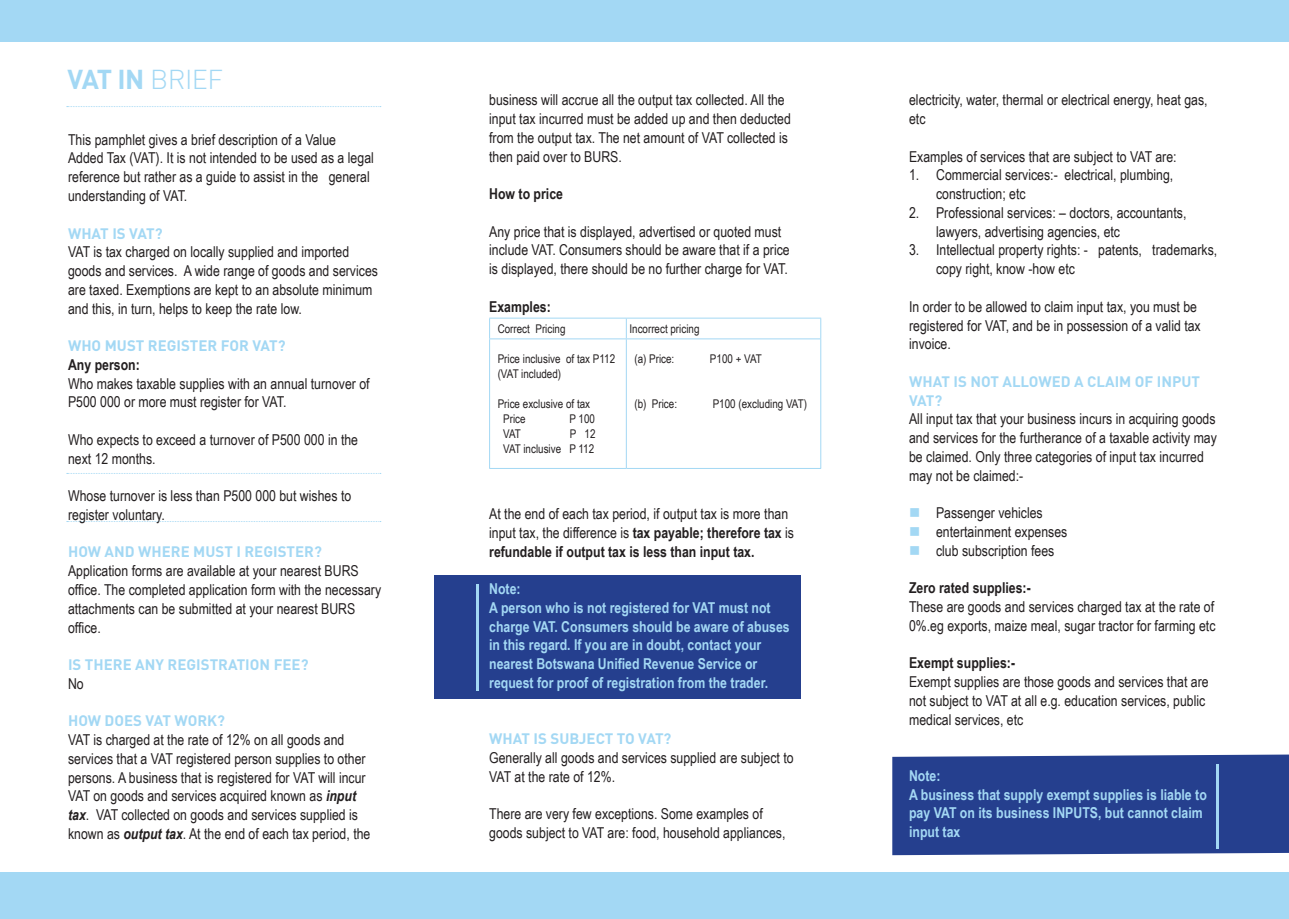
<style>
.page{position:relative;width:1289px;height:919px;background:#fff}
.page>*{position:absolute;margin:0;border:0;box-sizing:border-box;transform-origin:0 0}
.HEADLINE_THIN{font:700 27px "DIN";color:#a3d8f4}
.body_copy{font:15px/18.8px "Arial Narrow";color:#231f20}
.body_copy-2{font:700 15px/18.8px "Arial Narrow";color:#a3d8f4}
.SUB_HEAD{font:700 15px/18.8px "DIN";color:#a3d8f4}
.BOLD_BODY{font:700 15px "Arial Narrow";color:#231f20}
.body_copy-3{font:700 15px "Arial Narrow";color:#231f20}
.body_copy-4{font:12px "Arial Narrow";color:#231f20}
.s1{font-weight:300}
.s2{font-weight:700;font-style:italic}
.s3{font-weight:700}
</style>
<div class="page">
<div style="left:0;top:0;width:1288px;height:42px;background:#a3d8f4"></div>
<div style="left:0;top:872px;width:1288px;height:46px;background:#a3d8f4"></div>
<div style="left:435px;top:575px;width:366px;height:123px;background:#253f8e"></div>
<hr style="left:476px;top:584px;width:3px;height:106px;background:#a3d8f4">
<div style="left:892px;top:754px;width:396px;height:101px;background:#253f8e"></div>
<hr style="left:1215px;top:763px;width:3px;height:85px;background:#a3d8f4">
<svg style="left:67px;top:106px;width:314px;height:1px"></svg>
<svg style="left:67px;top:473px;width:314px;height:1px"></svg>
<svg style="left:67px;top:521px;width:314px;height:1px"></svg>
<hr style="left:489px;top:318px;width:137px;height:1px;background:#a3d8f4">
<svg style="left:489px;top:318px;width:1px;height:20px"></svg>
<hr style="left:626px;top:318px;width:195px;height:1px;background:#a3d8f4">
<svg style="left:626px;top:318px;width:1px;height:20px"></svg>
<svg style="left:820px;top:318px;width:1px;height:20px"></svg>
<hr style="left:489px;top:338px;width:137px;height:1px;background:#a3d8f4">
<hr style="left:489px;top:339px;width:1px;height:129px;background:#a3d8f4">
<hr style="left:626px;top:338px;width:195px;height:1px;background:#a3d8f4">
<hr style="left:626px;top:339px;width:1px;height:129px;background:#a3d8f4">
<hr style="left:820px;top:339px;width:1px;height:129px;background:#a3d8f4">
<hr style="left:489px;top:468px;width:137px;height:1px;background:#a3d8f4">
<hr style="left:626px;top:468px;width:195px;height:1px;background:#a3d8f4">
<p class="HEADLINE_THIN" style="left:68px;top:62px;width:157px">VAT IN <span class="s1">BRIEF</span></p>
<p class="body_copy" style="left:68px;top:129px;width:307px">This pamphlet gives a brief description of a Value Added Tax (VAT). It is not intended to be used as a legal reference but rather as a guide to assist in the general understanding of VAT.</p>
<p class="SUB_HEAD" style="left:68px;top:223px;width:96px">WHAT IS VAT?</p>
<p class="body_copy" style="left:68px;top:242px;width:311px">VAT is tax charged on locally supplied and imported goods and services. A wide range of goods and services are taxed. Exemptions are kept to an absolute minimum and this, in turn, helps to keep the rate low.</p>
<p class="SUB_HEAD" style="left:68px;top:335px;width:219px">WHO MUST REGISTER FOR VAT?</p>
<p class="BOLD_BODY" style="left:68px;top:353px;width:73px">Any person:</p>
<p class="body_copy" style="left:68px;top:373px;width:303px">Who makes taxable supplies with an annual turnover of<br>P500 000 or more must register for VAT.</p>
<p class="body_copy" style="left:68px;top:429px;width:291px">Who expects to exceed a turnover of P500 000 in the next 12 months.</p>
<p class="body_copy" style="left:68px;top:486px;width:285px">Whose turnover is less than P500 000 but wishes to register voluntary.</p>
<p class="SUB_HEAD" style="left:68px;top:542px;width:255px">HOW AND WHERE MUST I REGISTER?</p>
<p class="body_copy" style="left:68px;top:561px;width:314px">Application forms are available at your nearest BURS office. The completed application form with the necessary attachments can be submitted at your nearest BURS office.</p>
<p class="SUB_HEAD" style="left:68px;top:654px;width:242px">IS THERE ANY REGISTRATION FEE?</p>
<p class="body_copy" style="left:68px;top:673px;width:17px">No</p>
<p class="SUB_HEAD" style="left:68px;top:710px;width:158px">HOW DOES VAT WORK?</p>
<p class="body_copy" style="left:68px;top:729px;width:304px">VAT is charged at the rate of 12% on all goods and services that a VAT registered person supplies to other persons. A business that is registered for VAT will incur VAT on goods and services acquired known as <span class="s2">input tax</span>. VAT collected on goods and services supplied is known as <span class="s2">output tax</span>. At the end of each tax period, the</p>
<p class="body_copy" style="left:489px;top:90px;width:303px">business will accrue all the output tax collected. All the input tax incurred must be added up and then deducted from the output tax. The net amount of VAT collected is then paid over to BURS.</p>
<p class="body_copy-3" style="left:489px;top:182px;width:75px">How to price</p>
<p class="body_copy" style="left:489px;top:221px;width:302px">Any price that is displayed, advertised or quoted must include VAT. Consumers should be aware that if a price is displayed, there should be no further charge for VAT.</p>
<p class="BOLD_BODY" style="left:489px;top:295px;width:63px">Examples:</p>
<p class="body_copy-4" style="left:497px;top:320px;width:69px">Correct Pricing</p>
<p class="body_copy-4" style="left:629px;top:320px;width:71px">Incorrect pricing</p>
<p class="body_copy-4" style="left:497px;top:350px;width:119px">Price inclusive of tax P112</p>
<p class="body_copy-4" style="left:497px;top:365px;width:65px">(VAT included)</p>
<p class="body_copy-4" style="left:497px;top:395px;width:94px">Price exclusive of tax</p>
<p class="body_copy-4" style="left:503px;top:410px;width:24px">Price</p>
<p class="body_copy-4" style="left:569px;top:410px;width:27px">P 100</p>
<p class="body_copy-4" style="left:503px;top:425px;width:19px">VAT</p>
<p class="body_copy-4" style="left:570px;top:425px;width:27px">P 12</p>
<p class="body_copy-4" style="left:503px;top:440px;width:93px">VAT inclusive P 112</p>
<p class="body_copy-4" style="left:634px;top:350px;width:41px">(a) Price:</p>
<p class="body_copy-4" style="left:710px;top:350px;width:53px">P100 + VAT</p>
<p class="body_copy-4" style="left:634px;top:395px;width:44px">(b) Price:</p>
<p class="body_copy-4" style="left:712px;top:395px;width:96px">P100 (excluding VAT)</p>
<p class="body_copy" style="left:489px;top:504px;width:306px">At the end of each tax period, if output tax is more than input tax, the difference is <span class="s3">tax payable; therefore tax</span> is <span class="s3">refundable if output tax is less than input tax.</span></p>
<p class="body_copy-2" style="left:489px;top:578px;width:33px">Note:</p>
<p class="body_copy-2" style="left:489px;top:597px;width:302px">A person who is not registered for VAT must not charge VAT. Consumers should be aware of abuses in this regard. If you are in doubt, contact your nearest Botswana Unified Revenue Service or request for proof of registration from the trader.</p>
<p class="SUB_HEAD" style="left:489px;top:728px;width:184px">WHAT IS SUBJECT TO VAT?</p>
<p class="body_copy" style="left:489px;top:747px;width:306px">Generally all goods and services supplied are subject to<br>VAT at the rate of 12%.</p>
<p class="body_copy" style="left:489px;top:804px;width:298px">There are very few exceptions. Some examples of goods subject to VAT are: food, household appliances,</p>
<p class="body_copy" style="left:909px;top:90px;width:300px">electricity, water, thermal or electrical energy, heat gas, etc</p>
<p class="body_copy" style="left:909px;top:146px;width:269px">Examples of services that are subject to VAT are:</p>
<p class="body_copy" style="left:936px;top:165px;width:239px;text-indent:-27px">1. Commercial services:- electrical, plumbing, construction; etc</p>
<p class="body_copy" style="left:936px;top:203px;width:252px;text-indent:-27px">2. Professional services: – doctors, accountants, lawyers, advertising agencies, etc</p>
<p class="body_copy" style="left:936px;top:240px;width:282px;text-indent:-27px">3. Intellectual property rights: - patents, trademarks, copy right, know -how etc</p>
<p class="body_copy" style="left:909px;top:296px;width:293px">In order to be allowed to claim input tax, you must be registered for VAT, and be in possession of a valid tax invoice.</p>
<p class="SUB_HEAD" style="left:909px;top:371px;width:292px">WHAT IS NOT ALLOWED A CLAIM OF INPUT<br>VAT?</p>
<p class="body_copy" style="left:909px;top:409px;width:309px">All input tax that your business incurs in acquiring goods and services for the furtherance of a taxable activity may be claimed. Only three categories of input tax incurred may not be claimed:-</p>
<p class="body_copy" style="left:936px;top:503px;width:108px">Passenger vehicles</p>
<p class="body_copy" style="left:936px;top:521px;width:133px">entertainment expenses</p>
<p class="body_copy" style="left:936px;top:540px;width:120px">club subscription fees</p>
<p class="BOLD_BODY" style="left:909px;top:576px;width:123px">Zero rated supplies:-</p>
<p class="body_copy" style="left:909px;top:596px;width:308px">These are goods and services charged tax at the rate of<br>0%.eg exports, maize meal, sugar tractor for farming etc</p>
<p class="BOLD_BODY" style="left:909px;top:651px;width:107px">Exempt supplies:-</p>
<p class="body_copy" style="left:909px;top:671px;width:301px">Exempt supplies are those goods and services that are not subject to VAT at all e.g. education services, public medical services, etc</p>
<p class="body_copy-2" style="left:909px;top:765px;width:33px">Note:</p>
<p class="body_copy-2" style="left:909px;top:784px;width:299px">A business that supply exempt supplies is liable to pay VAT on its business INPUTS, but cannot claim input tax</p>
</div>
